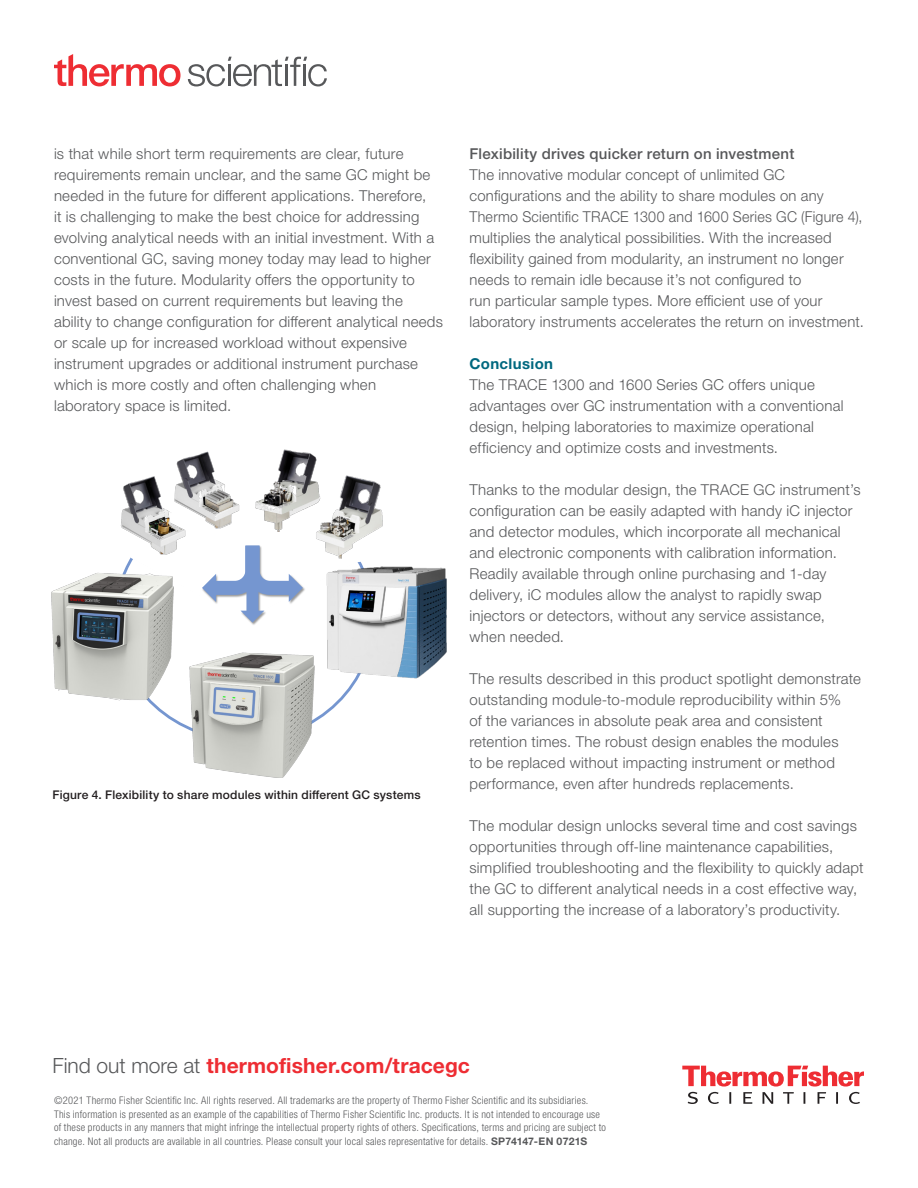
<style>
.page{position:relative;width:918px;height:1188px;background:#fff}
.page>*{position:absolute;margin:0;border:0;box-sizing:border-box;transform-origin:0 0}
.t1{font:700 21px "Helvetica Neue LTW1 G";letter-spacing:.005em;color:#ee2d33}
.t2{font:300 15px/21px "Helvetica Neue LTW1 G";letter-spacing:.015em;color:#57585a}
.t3{font:500 15px "Helvetica Neue LTW1 G";letter-spacing:.02em;color:#57585a}
.t4{font:700 15px "Helvetica Neue LTW1 G";letter-spacing:.025em;color:#00687f}
.t5{font:500 12px "Helvetica Neue LTW1 G";letter-spacing:.015em;color:#231f20}
.t6{font:300 condensed 10.5px/13.5px "Helvetica Neue LTW1 G";letter-spacing:.025em;color:#57585a}
.s1{font-weight:300;color:#57585a}
.s2{font-weight:700;font-stretch:normal}
</style>
<div class="page">
<svg style="left:156px;top:679px;width:202px;height:47px"></svg>
<img style="left:345px;top:475px;width:38px;height:63px">
<img style="left:121px;top:476px;width:35px;height:55px">
<img style="left:176px;top:452px;width:39px;height:27px">
<img style="left:278px;top:449px;width:39px;height:30px">
<img style="left:51px;top:562px;width:127px;height:147px">
<img style="left:180px;top:652px;width:144px;height:126px">
<svg style="left:128px;top:479px;width:235px;height:144px"></svg>
<img style="left:315px;top:549px;width:132px;height:130px">
<svg style="left:682px;top:1066px;width:182px;height:38px"></svg>
<svg style="left:188px;top:57px;width:139px;height:29px"></svg>
<svg style="left:54px;top:54px;width:127px;height:32px"></svg>
<p class="t2" style="left:54px;top:143px;width:391px">is that while short term requirements are clear, future requirements remain unclear, and the same GC might be needed in the future for different applications. Therefore,<br>it is challenging to make the best choice for addressing evolving analytical needs with an initial investment. With a conventional GC, saving money today may lead to higher costs in the future. Modularity offers the opportunity to invest based on current requirements but leaving the ability to change configuration for different analytical needs or scale up for increased workload without expensive instrument upgrades or additional instrument purchase which is more costly and often challenging when laboratory space is limited.</p>
<p class="t5" style="left:52px;top:788px;width:370px">Figure 4. Flexibility to share modules within different GC systems</p>
<p class="t3" style="left:470px;top:145px;width:326px">Flexibility drives quicker return on investment</p>
<p class="t2" style="left:470px;top:164px;width:396px">The innovative modular concept of unlimited GC configurations and the ability to share modules on any Thermo Scientific TRACE 1300 and 1600 Series GC (Figure 4), multiplies the analytical possibilities. With the increased flexibility gained from modularity, an instrument no longer needs to remain idle because it’s not configured to<br>run particular sample types. More efficient use of your laboratory instruments accelerates the return on investment.</p>
<p class="t4" style="left:470px;top:354px;width:85px">Conclusion</p>
<p class="t2" style="left:470px;top:374px;width:376px">The TRACE 1300 and 1600 Series GC offers unique advantages over GC instrumentation with a conventional design, helping laboratories to maximize operational efficiency and optimize costs and investments.</p>
<p class="t2" style="left:470px;top:479px;width:393px">Thanks to the modular design, the TRACE GC instrument’s configuration can be easily adapted with handy iC injector and detector modules, which incorporate all mechanical and electronic components with calibration information.<br>Readily available through online purchasing and 1-day delivery, iC modules allow the analyst to rapidly swap injectors or detectors, without any service assistance, when needed.</p>
<p class="t2" style="left:470px;top:668px;width:393px">The results described in this product spotlight demonstrate outstanding module-to-module reproducibility within 5%<br>of the variances in absolute peak area and consistent retention times. The robust design enables the modules<br>to be replaced without impacting instrument or method performance, even after hundreds replacements.</p>
<p class="t2" style="left:470px;top:815px;width:396px">The modular design unlocks several time and cost savings opportunities through off-line maintenance capabilities, simplified troubleshooting and the flexibility to quickly adapt the GC to different analytical needs in a cost effective way, all supporting the increase of a laboratory’s productivity.</p>
<h1 class="t1" style="left:52px;top:1052px;width:419px"><span class="s1">Find out more at</span> thermofisher.com/tracegc</h1>
<p class="t6" style="left:54px;top:1094px;width:553px">©2021 Thermo Fisher Scientific Inc. All rights reserved. All trademarks are the property of Thermo Fisher Scientific and its subsidiaries.<br>This information is presented as an example of the capabilities of Thermo Fisher Scientific Inc. products. It is not intended to encourage use of these products in any manners that might infringe the intellectual property rights of others. Specifications, terms and pricing are subject to change. Not all products are available in all countries. Please consult your local sales representative for details. <span class="s2">SP74147-EN 0721S</span></p>
</div>
